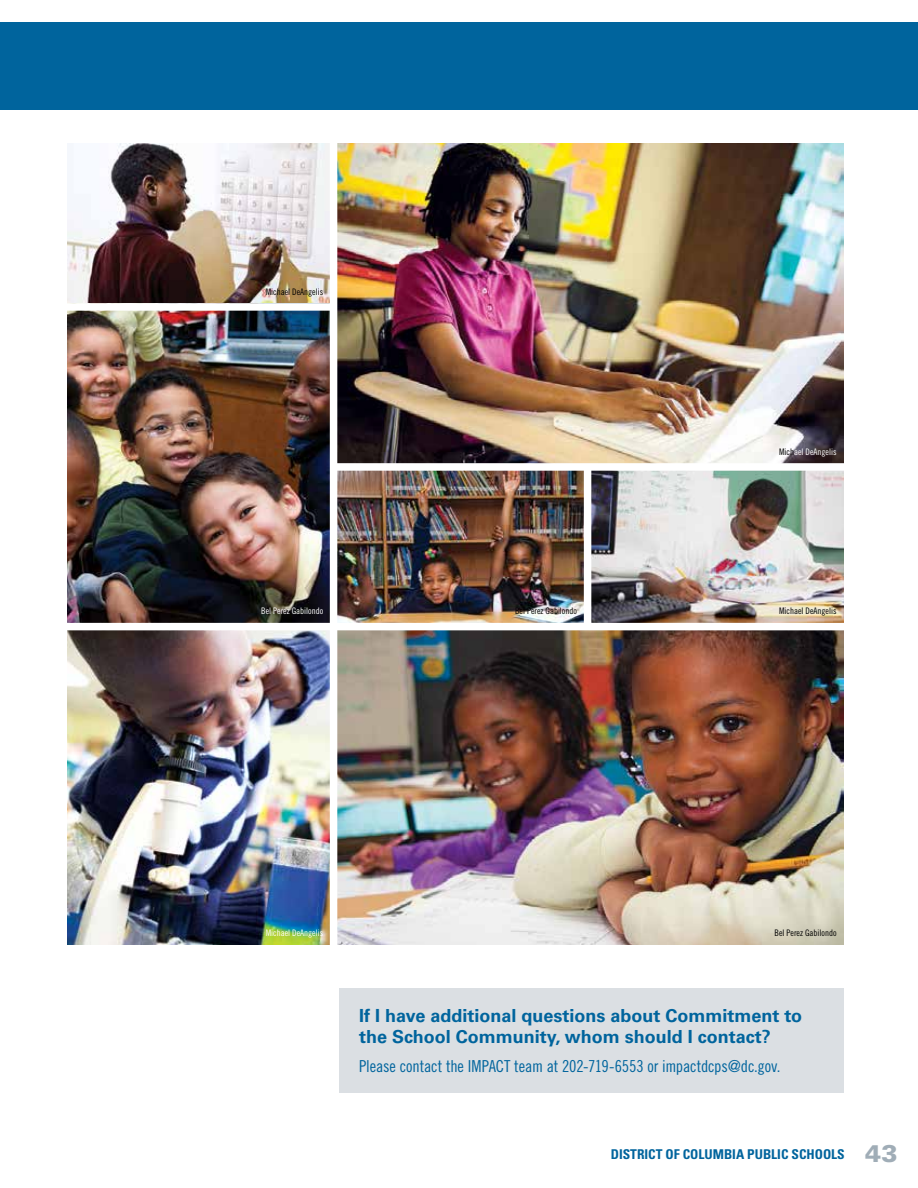
<style>
.page{position:relative;width:918px;height:1188px;background:#fff}
.page>*{position:absolute;margin:0;border:0;box-sizing:border-box;transform-origin:0 0}
.t1{font:700 18px/21.3px "Univers LT Std";color:#00649d}
.t2{font:16.5px "Trade Gothic LT Std Cn 18";letter-spacing:-.01em;color:#00649d}
.t3{font:700 condensed 13.5px "Univers LT Std";color:#00649d}
.t4{font:9px "Trade Gothic LT Std Cn 18";color:#000}
.t5{font:9px "Trade Gothic LT Std Cn 18";color:#fff}
.s1{color:#000}
.s2{font-weight:900;font-stretch:normal;font-size:24px;color:#a0adb7}
</style>
<div class="page">
<div style="left:0;top:23px;width:918px;height:87px;background:#00649d"></div>
<div style="left:339px;top:988px;width:505px;height:104px;background:#dbdfe3"></div>
<img style="left:68px;top:144px;width:262px;height:801px">
<img style="left:337px;top:144px;width:507px;height:479px">
<img style="left:337px;top:630px;width:507px;height:315px">
<div style="left:335px;top:463px;width:529px;height:8px;background:#fff"></div>
<div style="left:54px;top:623px;width:804px;height:7px;background:#fff"></div>
<div style="left:64px;top:303px;width:268px;height:8px;background:#fff"></div>
<div style="left:584px;top:467px;width:7px;height:158px;background:#fff"></div>
<p class="t4" style="left:266px;top:287px;width:59px">Michael DeAngelis</p>
<p class="t5" style="left:261px;top:605px;width:63px">Bel Perez Gabilondo</p>
<p class="t5" style="left:779px;top:446px;width:59px"><span class="s1">Mich</span>ael DeAngelis</p>
<p class="t4" style="left:515px;top:605px;width:63px">Bel Perez Gabilondo</p>
<p class="t4" style="left:779px;top:605px;width:59px">Michael DeAngelis</p>
<p class="t5" style="left:266px;top:927px;width:59px">Michael DeAngelis</p>
<p class="t4" style="left:775px;top:927px;width:63px">Bel Perez Gabilondo</p>
<p class="t1" style="left:359px;top:1005px;width:444px">If I have additional questions about Commitment to the School Community, whom should I contact?</p>
<p class="t2" style="left:359px;top:1057px;width:423px">Please contact the IMPACT team at 202-719-6553 or impactdcps@dc.gov.</p>
<p class="t3" style="left:611px;top:1145px;width:288px">DISTRICT OF COLUMBIA PUBLIC SCHOOLS <span class="s2">43</span></p>
</div>
